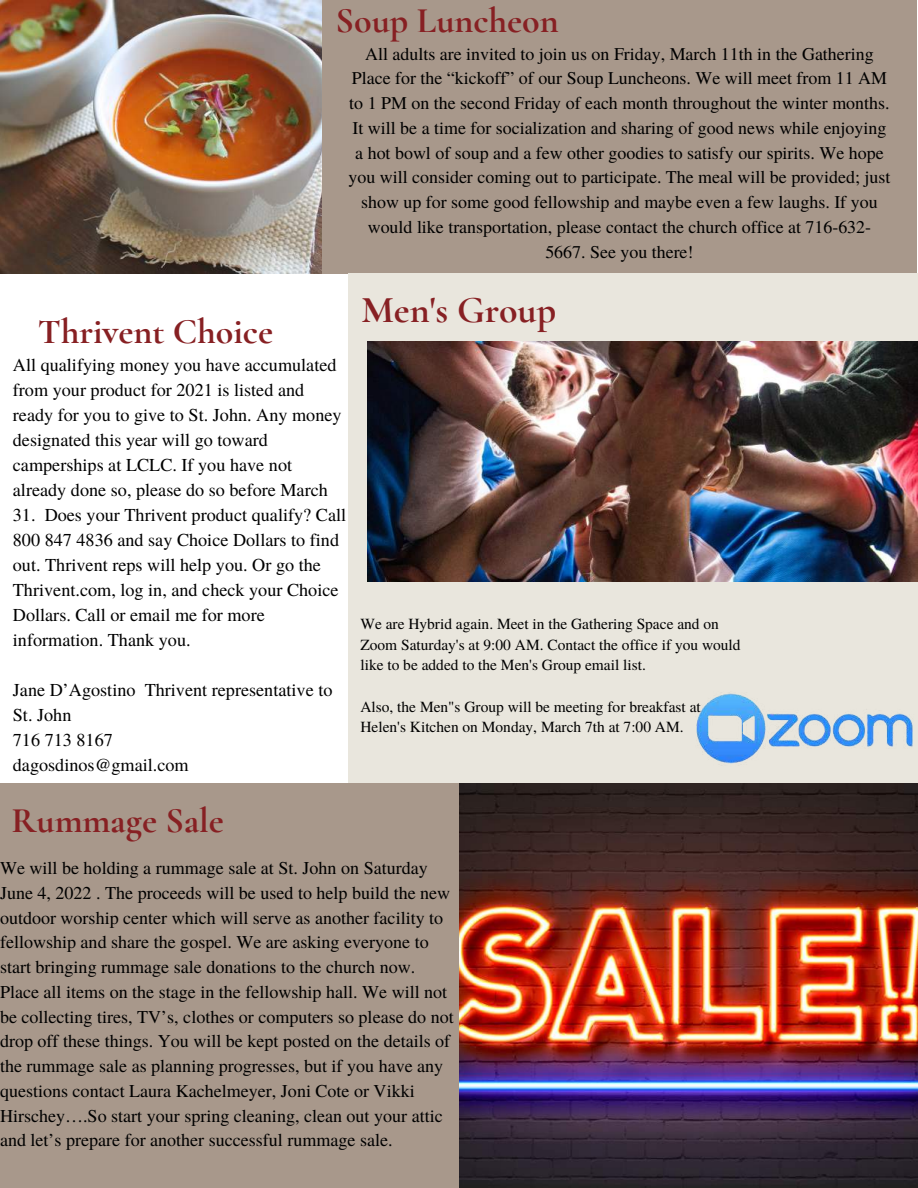
<style>
.page{position:relative;width:918px;height:1188px;background:#fff}
.page>*{position:absolute;margin:0;border:0;box-sizing:border-box;transform-origin:0 0}
.t1{font:700 37.95px "Cormorant Garamond";color:#872023}
.t2{font:700 36px "Cormorant Garamond";color:#872023}
.t3{font:18.15px/25px "Te X Gyre Termes";color:#000}
.t4{font:18px/24.8px "Te X Gyre Termes";color:#000}
.t5{font:17.85px/24.8px "Te X Gyre Termes";color:#000;text-align:center}
.t6{font:15.45px/20.5px "Te X Gyre Termes";color:#000}
</style>
<div class="page">
<img style="left:0;top:0;width:323px;height:273px">
<div style="left:323px;top:0;width:594px;height:273px;background:#a8988b"></div>
<div style="left:349px;top:273px;width:569px;height:600px;background:#e9e6dd"></div>
<div style="left:0;top:783px;width:918px;height:405px;background:#a8988b"></div>
<img style="left:696px;top:693px;width:217px;height:71px">
<img style="left:368px;top:342px;width:550px;height:239px">
<img style="left:459px;top:783px;width:459px;height:405px">
<h2 class="t2" style="left:336px;top:-1px;width:225px">Soup Luncheon</h2>
<h2 class="t2" style="left:38px;top:310px;width:237px">Thrivent Choice</h2>
<p class="t5" style="left:349px;top:40px;width:543px">All adults are invited to join us on Friday, March 11th in the Gathering Place for the “kickoff” of our Soup Luncheons. We will meet from 11 AM to 1 PM on the second Friday of each month throughout the winter months.<br>It will be a time for socialization and sharing of good news while enjoying a hot bowl of soup and a few other goodies to satisfy our spirits. We hope you will consider coming out to participate. The meal will be provided; just show up for some good fellowship and maybe even a few laughs. If you would like transportation, please contact the church office at 716-632- 5667. See you there!</p>
<h1 class="t1" style="left:361px;top:287px;width:196px">Men's Group</h1>
<p class="t3" style="left:13px;top:351px;width:330px">All qualifying money you have accumulated from your product for 2021 is listed and ready for you to give to St. John. Any money designated this year will go toward camperships at LCLC. If you have not already done so, please do so before March</p>
<p class="t3" style="left:13px;top:501px;width:335px">31. Does your Thrivent product qualify? Call 800 847 4836 and say Choice Dollars to find out. Thrivent reps will help you. Or go the Thrivent.com, log in, and check your Choice Dollars. Call or email me for more information. Thank you.</p>
<p class="t3" style="left:13px;top:676px;width:321px">Jane D’Agostino Thrivent representative to<br>St. John<br>716 713 8167<br>dagosdinos@gmail.com</p>
<p class="t6" style="left:360px;top:613px;width:382px">We are Hybrid again. Meet in the Gathering Space and on<br>Zoom Saturday's at 9:00 AM. Contact the office if you would like to be added to the Men's Group email list.</p>
<p class="t6" style="left:360px;top:695px;width:342px">Also, the Men"s Group will be meeting for breakfast at<br>Helen's Kitchen on Monday, March 7th at 7:00 AM.</p>
<h2 class="t2" style="left:11px;top:799px;width:214px">Rummage Sale</h2>
<p class="t4" style="left:0;top:855px;width:455px">We will be holding a rummage sale at St. John on Saturday June 4, 2022 . The proceeds will be used to help build the new outdoor worship center which will serve as another facility to fellowship and share the gospel. We are asking everyone to start bringing rummage sale donations to the church now.<br>Place all items on the stage in the fellowship hall. We will not be collecting tires, TV’s, clothes or computers so please do not drop off these things. You will be kept posted on the details of the rummage sale as planning progresses, but if you have any questions contact Laura Kachelmeyer, Joni Cote or Vikki Hirschey….So start your spring cleaning, clean out your attic and let’s prepare for another successful rummage sale.</p>
</div>
